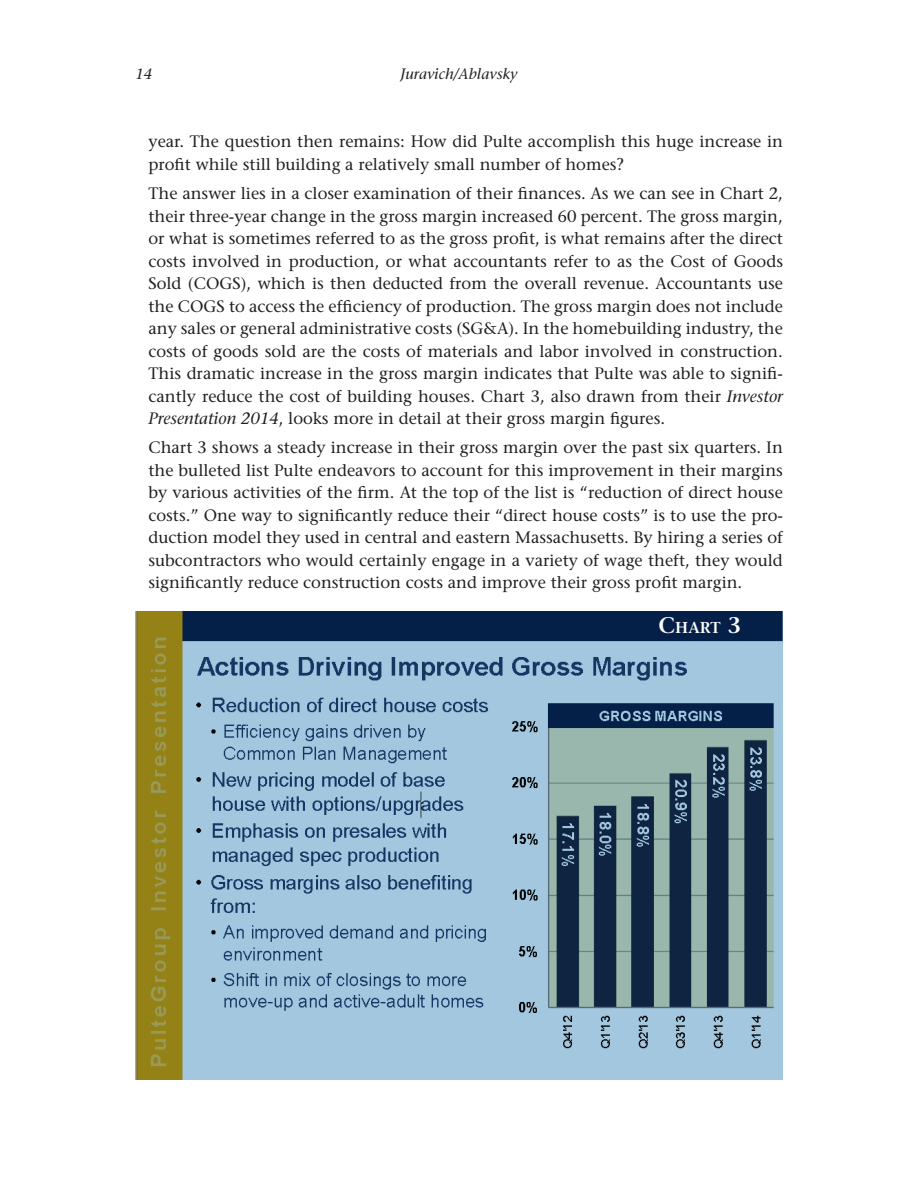
<style>
.page{position:relative;width:918px;height:1188px;background:#fff}
.page>*{position:absolute;margin:0;border:0;box-sizing:border-box;transform-origin:0 0}
.body{font:16.5px/22.5px "Stone Serif";color:#231f20;text-align:justify}
.chart{font:600 15.75px "Stone Serif";color:#fff}
.t1{font:italic 15px "Stone Serif";color:#231f20}
.s1{font-style:italic}
.s2{font-size:22.5px}
</style>
<div class="page">
<img style="left:135px;top:611px;width:647px;height:469px">
<p class="t1" style="left:135px;top:65px;width:19px">14</p>
<p class="t1" style="left:400px;top:65px;width:119px">Juravich/Ablavsky</p>
<p class="body" style="left:148px;top:130px;width:636px">year. The question then remains: How did Pulte accomplish this huge increase in profit while still building a relatively small number of homes?</p>
<p class="body" style="left:148px;top:182px;width:636px">The answer lies in a closer examination of their finances. As we can see in Chart 2, their three-year change in the gross margin increased 60 percent. The gross margin, or what is sometimes referred to as the gross profit, is what remains after the direct costs involved in production, or what accountants refer to as the Cost of Goods Sold (COGS), which is then deducted from the overall revenue. Accountants use the COGS to access the efficiency of production. The gross margin does not include any sales or general administrative costs (SG&amp;A). In the homebuilding industry, the costs of goods sold are the costs of materials and labor involved in construction.<br>This dramatic increase in the gross margin indicates that Pulte was able to signifi&shy;cantly reduce the cost of building houses. Chart 3, also drawn from their <span class="s1">Investor Presentation 2014</span>, looks more in detail at their gross margin figures.</p>
<p class="body" style="left:148px;top:436px;width:636px">Chart 3 shows a steady increase in their gross margin over the past six quarters. In the bulleted list Pulte endeavors to account for this improvement in their margins by various activities of the firm. At the top of the list is “reduction of direct house costs.” One way to significantly reduce their “direct house costs” is to use the pro&shy;duction model they used in central and eastern Massachusetts. By hiring a series of subcontractors who would certainly engage in a variety of wage theft, they would significantly reduce construction costs and improve their gross profit margin.</p>
<p class="chart" style="left:659px;top:618px;width:84px"><span class="s2">C</span>hart <span class="s2">3</span></p>
</div>
